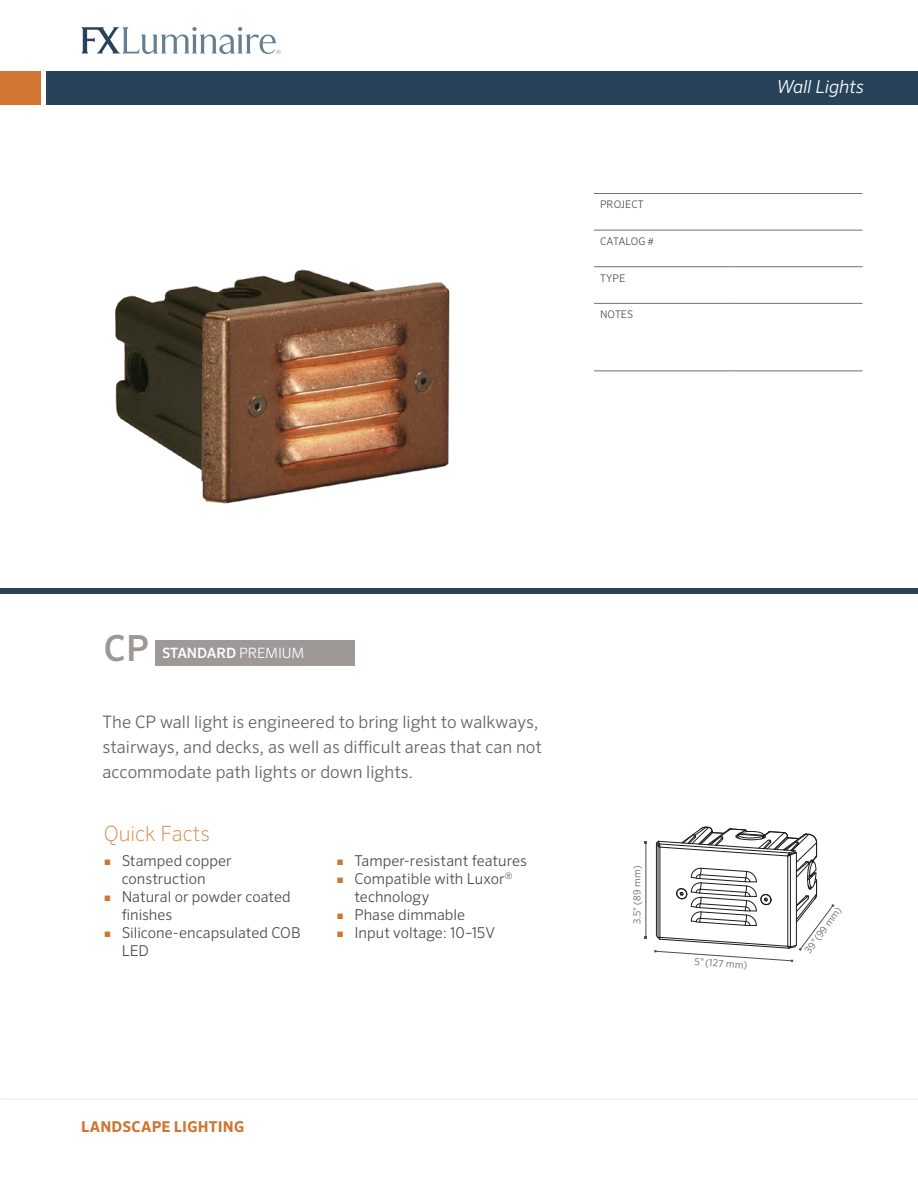
<style>
.page{position:relative;width:918px;height:1188px;background:#fff}
.page>*{position:absolute;margin:0;border:0;box-sizing:border-box;transform-origin:0 0}
.t1{font:500 36px "Sero Pro";color:#9e9895}
.t2{font:200 21px "Sero Pro";color:#d88a4f}
.t3{font:italic 300 18px "Sero Pro";letter-spacing:-.01em;color:#fff}
.t4{font:300 17.25px/24.8px "Sero Pro";color:#66625e}
.t5{font:300 15px/18px "Sero Pro";letter-spacing:.005em;color:#4c4c4d}
.t6{font:700 15px "Sero Pro";letter-spacing:.015em;color:#d07532}
.t7{font:500 14.25px "Sero Pro";letter-spacing:-.01em;color:#fff}
.t8{font:300 10.5px "Sero Pro";letter-spacing:.01em;color:#4c4c4d}
.t9{font:300 10.5px "Sero Pro";letter-spacing:-.015em;color:#4c4c4d}
.t10{font:300 9.75px "Sero Pro";color:#66625f}
.s1{font-weight:300}
.s2{font-size:7.5px;color:#d07532}
</style>
<div class="page">
<svg style="left:81px;top:27px;width:199px;height:27px"></svg>
<div style="left:0;top:71px;width:41px;height:33px;background:#d07532"></div>
<div style="left:46px;top:71px;width:872px;height:33px;background:#274259"></div>
<hr style="left:594px;top:193px;width:134px;height:1px;background:#717172">
<hr style="left:728px;top:193px;width:134px;height:1px;background:#717172">
<hr style="left:594px;top:230px;width:134px;height:1px;background:#717172">
<hr style="left:728px;top:230px;width:134px;height:1px;background:#717172">
<hr style="left:594px;top:266px;width:134px;height:1px;background:#717172">
<hr style="left:728px;top:266px;width:134px;height:1px;background:#717172">
<hr style="left:594px;top:303px;width:134px;height:1px;background:#717172">
<hr style="left:728px;top:303px;width:134px;height:1px;background:#717172">
<hr style="left:594px;top:371px;width:134px;height:1px;background:#717172">
<hr style="left:728px;top:371px;width:134px;height:1px;background:#717172">
<hr style="left:0;top:1098px;width:918px;height:2px;background:#f1f0ef">
<div style="left:0;top:589px;width:918px;height:5px;background:#274259"></div>
<img style="left:115px;top:269px;width:335px;height:235px">
<hr style="left:646px;top:843px;width:1px;height:94px;background:#504e4b">
<svg style="left:654px;top:827px;width:180px;height:135px"></svg>
<div style="left:155px;top:640px;width:200px;height:26px;background:#9e9996"></div>
<p class="t8" style="left:600px;top:198px;width:45px">PROJECT</p>
<p class="t9" style="left:600px;top:235px;width:55px">CATALOG #</p>
<p class="t8" style="left:600px;top:272px;width:27px">TYPE</p>
<p class="t8" style="left:600px;top:308px;width:35px">NOTES</p>
<p class="t3" style="left:777px;top:76px;width:89px">Wall Lights</p>
<h1 class="t1" style="left:104px;top:627px;width:47px">CP</h1>
<p class="t7" style="left:162px;top:645px;width:144px">STANDARD <span class="s1">PREMIUM</span></p>
<p class="t4" style="left:103px;top:709px;width:441px">The CP wall light is engineered to bring light to walkways, stairways, and decks, as well as difficult areas that can not accommodate path lights or down lights.</p>
<h2 class="t2" style="left:104px;top:822px;width:108px">Quick Facts</h2>
<p class="t5" style="left:104px;top:852px;width:130px;text-align:center"><span class="s2">■</span> Stamped copper construction</p>
<p class="t5" style="left:122px;top:888px;width:171px;text-indent:-18px"><span class="s2">■</span> Natural or powder coated finishes</p>
<p class="t5" style="left:122px;top:924px;width:180px;text-indent:-18px"><span class="s2">■</span> Silicone-encapsulated COB<br>LED</p>
<p class="t5" style="left:336px;top:852px;width:192px"><span class="s2">■</span> Tamper-resistant features</p>
<p class="t5" style="left:354px;top:870px;width:160px;text-indent:-18px"><span class="s2">■</span> Compatible with Luxor<sup>® </sup>technology</p>
<p class="t5" style="left:336px;top:906px;width:130px"><span class="s2">■</span> Phase dimmable</p>
<p class="t5" style="left:336px;top:924px;width:160px"><span class="s2">■</span> Input voltage: 10–15V</p>
<p class="t6" style="left:81px;top:1118px;width:165px">LANDSCAPE LIGHTING</p>
<p class="t10" style="left:631px;top:924px;width:60px;rotate:-90deg">3.5" (89 mm)</p>
<p class="t10" style="left:695px;top:956px;width:54px;rotate:4deg">5" (127 mm)</p>
<p class="t10" style="left:802px;top:949px;width:56px;rotate:-54deg">39" (99 mm)</p>
</div>
